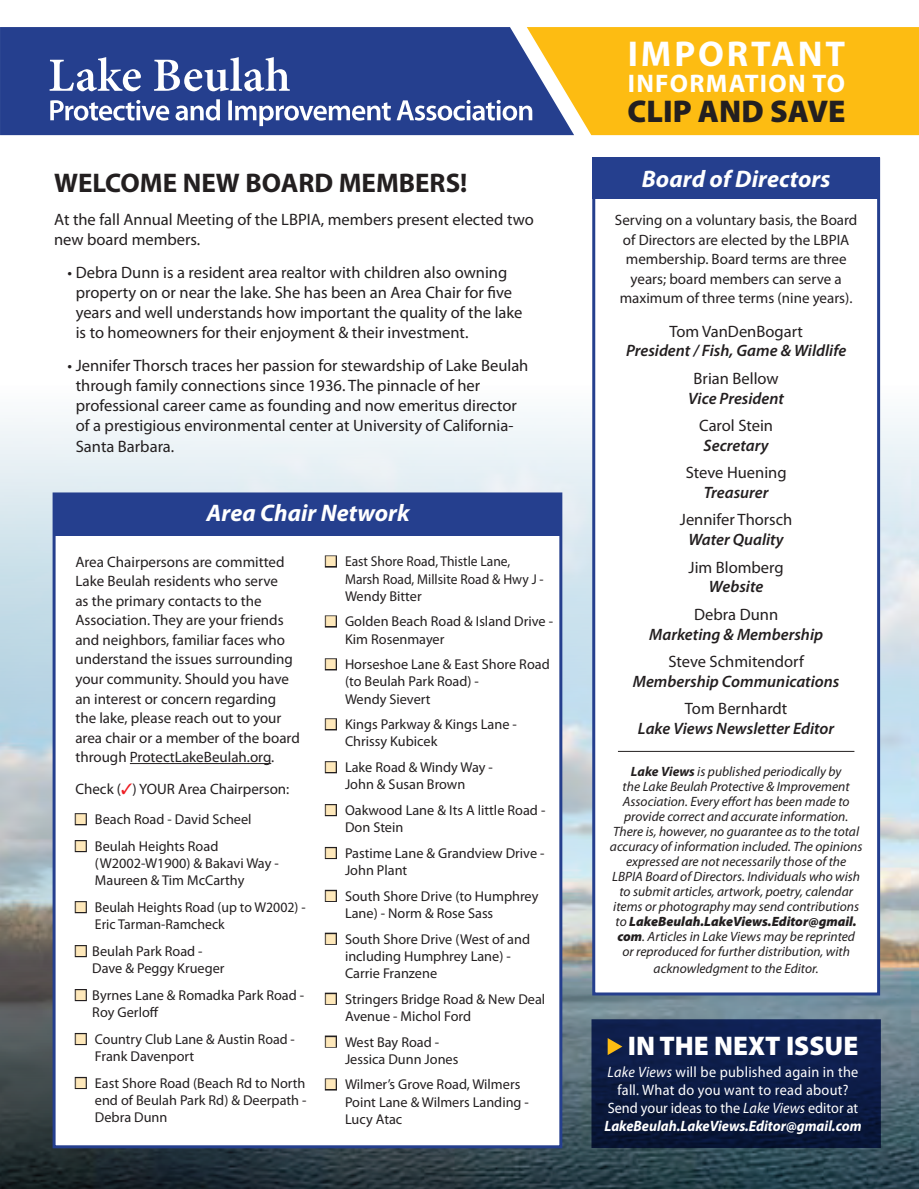
<style>
.page{position:relative;width:919px;height:1189px;background:#fff}
.page>*{position:absolute;margin:0;border:0;box-sizing:border-box;transform-origin:0 0}
.t1{font:700 36px "Myriad Pro";letter-spacing:.08em;color:#fff}
.t2{font:900 31.5px "Myriad Pro";color:#231f20}
.t3{font:700 27px "Myriad Pro";color:#231f20}
.t4{font:900 27px "Myriad Pro";color:#fff}
.t5{font:700 25.5px "Myriad Pro";letter-spacing:.05em;color:#fff}
.t6{font:italic 700 24px "Myriad Pro";color:#fff}
.t7{font:16.5px/19.8px "Myriad Pro";color:#231f20}
.t8{font:italic 600 16.5px "Myriad Pro";color:#231f20}
.t9{font:15px/19.5px "Myriad Pro";color:#231f20}
.t10{font:15px/18px "Myriad Pro";letter-spacing:.02em;color:#fff;text-align:center;scale:.95 1}
.t11{font:14.25px/17.1px "Myriad Pro";color:#231f20}
.t12{font:14.25px/17.1px "Myriad Pro";color:#231f20;scale:.95 1}
.t13{font:italic 13.5px/15.1px "Myriad Pro";color:#231f20;text-align:center}
.s1{color:#ee1d23}
.s2{color:#fee8ba}
.s3{font-weight:700}
.s4{font-weight:900}
.s5{font-style:italic}
.s6{font-weight:700;font-style:italic}
</style>
<div class="page">
<div style="left:0;top:27px;width:50px;height:108px;background:#253f8e"></div>
<img style="left:0;top:386px;width:918px;height:802px">
<div style="left:591px;top:1018px;width:289px;height:129px;background:linear-gradient(to bottom,#125,#071434);border:3px solid #253f8e"></div>
<div style="left:592px;top:157px;width:287px;height:838px;background:#fff;border:3px solid #253f8e"></div>
<div style="left:53px;top:492px;width:509px;height:655px;background:#fff;border:3px solid #253f8e"></div>
<svg style="left:607px;top:1037px;width:15px;height:17px"></svg>
<svg style="left:50px;top:27px;width:868px;height:108px;background:#918364"></svg>
<hr style="left:130px;top:763px;width:141px;height:1px;background:#231f20">
<div style="left:75px;top:813px;width:12px;height:12px;border:2px solid #231f20"></div>
<div style="left:75px;top:839px;width:12px;height:13px;border:2px solid #231f20"></div>
<div style="left:75px;top:900px;width:12px;height:13px;border:2px solid #231f20"></div>
<div style="left:75px;top:944px;width:12px;height:12px;border:2px solid #231f20"></div>
<div style="left:75px;top:988px;width:12px;height:12px;border:2px solid #231f20"></div>
<div style="left:75px;top:1032px;width:12px;height:12px;border:2px solid #231f20"></div>
<div style="left:75px;top:1076px;width:12px;height:12px;border:2px solid #231f20"></div>
<div style="left:325px;top:555px;width:12px;height:12px;border:2px solid #231f20"></div>
<div style="left:325px;top:615px;width:12px;height:12px;border:2px solid #231f20"></div>
<div style="left:325px;top:658px;width:12px;height:12px;border:2px solid #231f20"></div>
<div style="left:325px;top:718px;width:12px;height:12px;border:2px solid #231f20"></div>
<div style="left:325px;top:761px;width:12px;height:12px;border:2px solid #231f20"></div>
<div style="left:325px;top:803px;width:12px;height:13px;border:2px solid #231f20"></div>
<div style="left:325px;top:846px;width:12px;height:12px;border:2px solid #231f20"></div>
<div style="left:325px;top:889px;width:12px;height:12px;border:2px solid #231f20"></div>
<div style="left:325px;top:932px;width:12px;height:12px;border:2px solid #231f20"></div>
<div style="left:325px;top:992px;width:12px;height:12px;border:2px solid #231f20"></div>
<div style="left:325px;top:1035px;width:12px;height:12px;border:2px solid #231f20"></div>
<div style="left:325px;top:1078px;width:12px;height:12px;border:2px solid #231f20"></div>
<hr style="left:617px;top:750px;width:237px;height:1px;background:#231f20">
<div style="left:54px;top:494px;width:505px;height:41px;background:#253f8e"></div>
<div style="left:592px;top:157px;width:287px;height:42px;background:#253f8e"></div>
<h3 class="t3" style="left:54px;top:165px;width:415px">WELCOME NEW BOARD MEMBERS!</h3>
<p class="t7" style="left:54px;top:209px;width:481px">At the fall Annual Meeting of the LBPIA, members present elected two new board members.</p>
<p class="t7" style="left:76px;top:262px;width:448px;text-indent:-8px">• Debra Dunn is a resident area realtor with children also owning property on or near the lake. She has been an Area Chair for five years and well understands how important the quality of the lake is to homeowners for their enjoyment &amp; their investment.</p>
<p class="t7" style="left:76px;top:355px;width:454px;text-indent:-8px">• Jennifer Thorsch traces her passion for stewardship of Lake Beulah through family connections since 1936. The pinnacle of her professional career came as founding and now emeritus director of a prestigious environmental center at University of California-</p>
<p class="t7" style="left:76px;top:436px;width:100px">Santa Barbara.</p>
<h3 class="t6" style="left:206px;top:497px;width:205px">Area Chair Network</h3>
<p class="t9" style="left:75px;top:551px;width:226px">Area Chairpersons are committed Lake Beulah residents who serve<br>as the primary contacts to the Association. They are your friends and neighbors, familiar faces who understand the issues surrounding your community. Should you have an interest or concern regarding the lake, please reach out to your area chair or a member of the board through ProtectLakeBeulah.org.</p>
<p class="t9" style="left:75px;top:778px;width:215px">Check (<span class="s1">✓</span>) YOUR Area Chairperson:</p>
<p class="t11" style="left:75px;top:810px;width:178px"><span class="s2">■</span> Beach Road - David Scheel</p>
<p class="t11" style="left:95px;top:837px;width:185px;text-indent:-19px"><span class="s2">■</span> Beulah Heights Road (W2002-W1900) &amp; Bakavi Way -<br>Maureen &amp; Tim McCarthy</p>
<p class="t11" style="left:95px;top:898px;width:212px;text-indent:-20px"><span class="s2">■</span> Beulah Heights Road (up to W2002) -<br>Eric Tarman-Ramcheck</p>
<p class="t11" style="left:92px;top:942px;width:134px;text-indent:-17px"><span class="s2">■</span> Beulah Park Road -<br>Dave &amp; Peggy Krueger</p>
<p class="t11" style="left:92px;top:986px;width:213px;text-indent:-17px"><span class="s2">■</span> Byrnes Lane &amp; Romadka Park Road -<br>Roy Gerloff</p>
<p class="t11" style="left:95px;top:1030px;width:201px;text-indent:-19px"><span class="s2">■</span> Country Club Lane &amp; Austin Road -<br>Frank Davenport</p>
<p class="t11" style="left:95px;top:1074px;width:213px;text-align:justify;text-indent:-19px"><span class="s2">■</span> East Shore Road (Beach Rd to North end of Beulah Park Rd) &amp; Deerpath - Debra Dunn</p>
<p class="t12" style="left:345px;top:552px;width:210px;text-indent:-20px"><span class="s2">■</span> East Shore Road, Thistle Lane,<br>Marsh Road, Millsite Road &amp; Hwy J -<br>Wendy Bitter</p>
<p class="t11" style="left:345px;top:612px;width:209px;text-indent:-19px"><span class="s2">■</span> Golden Beach Road &amp; Island Drive -<br>Kim Rosenmayer</p>
<p class="t11" style="left:345px;top:655px;width:206px;text-indent:-19px"><span class="s2">■</span> Horseshoe Lane &amp; East Shore Road (to Beulah Park Road) -<br>Wendy Sievert</p>
<p class="t11" style="left:345px;top:715px;width:173px;text-indent:-19px"><span class="s2">■</span> Kings Parkway &amp; Kings Lane -<br>Chrissy Kubicek</p>
<p class="t11" style="left:325px;top:758px;width:169px;text-align:center"><span class="s2">■</span> Lake Road &amp; Windy Way -<br>John &amp; Susan Brown</p>
<p class="t11" style="left:345px;top:801px;width:202px;text-indent:-19px"><span class="s2">■</span> Oakwood Lane &amp; Its A little Road -<br>Don Stein</p>
<p class="t11" style="left:345px;top:844px;width:201px;text-indent:-19px"><span class="s2">■</span> Pastime Lane &amp; Grandview Drive -<br>John Plant</p>
<p class="t11" style="left:345px;top:887px;width:195px;text-indent:-19px"><span class="s2">■</span> South Shore Drive (to Humphrey<br>Lane) - Norm &amp; Rose Sass</p>
<p class="t11" style="left:345px;top:929px;width:186px;text-indent:-19px"><span class="s2">■</span> South Shore Drive (West of and including Humphrey Lane) -<br>Carrie Franzene</p>
<p class="t11" style="left:345px;top:989px;width:202px;text-indent:-19px"><span class="s2">■</span> Stringers Bridge Road &amp; New Deal<br>Avenue - Michol Ford</p>
<p class="t11" style="left:345px;top:1032px;width:115px;text-indent:-19px"><span class="s2">■</span> West Bay Road -<br>Jessica Dunn Jones</p>
<p class="t11" style="left:345px;top:1075px;width:185px;text-indent:-19px"><span class="s2">■</span> Wilmer’s Grove Road, Wilmers<br>Point Lane &amp; Wilmers Landing -<br>Lucy Atac</p>
<h1 class="t1" style="left:627px;top:30px;width:219px">IMPORTANT</h1>
<h3 class="t5" style="left:627px;top:66px;width:219px">INFORMATION TO</h3>
<h2 class="t2" style="left:627px;top:90px;width:219px">CLIP AND SAVE</h2>
<h3 class="t6" style="left:641px;top:164px;width:190px">Board of Directors</h3>
<p class="t9" style="left:614px;top:210px;width:244px;text-align:center">Serving on a voluntary basis, the Board of Directors are elected by the LBPIA membership. Board terms are three years; board members can serve a maximum of three terms (nine years).</p>
<p class="t7" style="left:669px;top:321px;width:135px">Tom VanDenBogart</p>
<p class="t8" style="left:625px;top:340px;width:222px">President / Fish, Game &amp; Wildlife</p>
<p class="t7" style="left:693px;top:368px;width:87px">Brian Bellow</p>
<p class="t8" style="left:688px;top:387px;width:97px">Vice President</p>
<p class="t7" style="left:699px;top:415px;width:75px">Carol Stein</p>
<p class="t8" style="left:703px;top:434px;width:67px">Secretary</p>
<p class="t7" style="left:685px;top:462px;width:102px">Steve Huening</p>
<p class="t8" style="left:703px;top:482px;width:66px">Treasurer</p>
<p class="t7" style="left:679px;top:509px;width:114px">Jennifer Thorsch</p>
<p class="t8" style="left:688px;top:529px;width:97px">Water Quality</p>
<p class="t7" style="left:688px;top:556px;width:97px">Jim Blomberg</p>
<p class="t8" style="left:708px;top:576px;width:56px">Website</p>
<p class="t7" style="left:693px;top:604px;width:85px">Debra Dunn</p>
<p class="t8" style="left:648px;top:623px;width:175px">Marketing &amp; Membership</p>
<p class="t7" style="left:668px;top:651px;width:137px">Steve Schmitendorf</p>
<p class="t8" style="left:632px;top:670px;width:208px">Membership Communications</p>
<p class="t7" style="left:684px;top:698px;width:104px">Tom Bernhardt</p>
<p class="t8" style="left:637px;top:717px;width:198px">Lake Views Newsletter Editor</p>
<p class="t13" style="left:609px;top:763px;width:254px"><span class="s3">Lake Views</span> is published periodically by<br>the Lake Beulah Protective &amp; Improvement Association. Every effort has been made to provide correct and accurate information.<br>There is, however, no guarantee as to the total accuracy of information included. The opinions expressed are not necessarily those of the LBPIA Board of Directors. Individuals who wish to submit articles, artwork, poetry, calendar items or photography may send contributions to <span class="s4">LakeBeulah.LakeViews.Editor@gmail. com</span>. Articles in Lake Views may be reprinted or reproduced for further distribution, with acknowledgment to the Editor.</p>
<h3 class="t4" style="left:627px;top:1027px;width:232px">IN THE NEXT ISSUE</h3>
<p class="t10" style="left:604px;top:1062px;width:272px"><span class="s5">Lake Views</span> will be published again in the fall. What do you want to read about?<br>Send your ideas to the <span class="s5">Lake Views</span> editor at <span class="s6">LakeBeulah.LakeViews.Editor@gmail.com</span></p>
</div>
